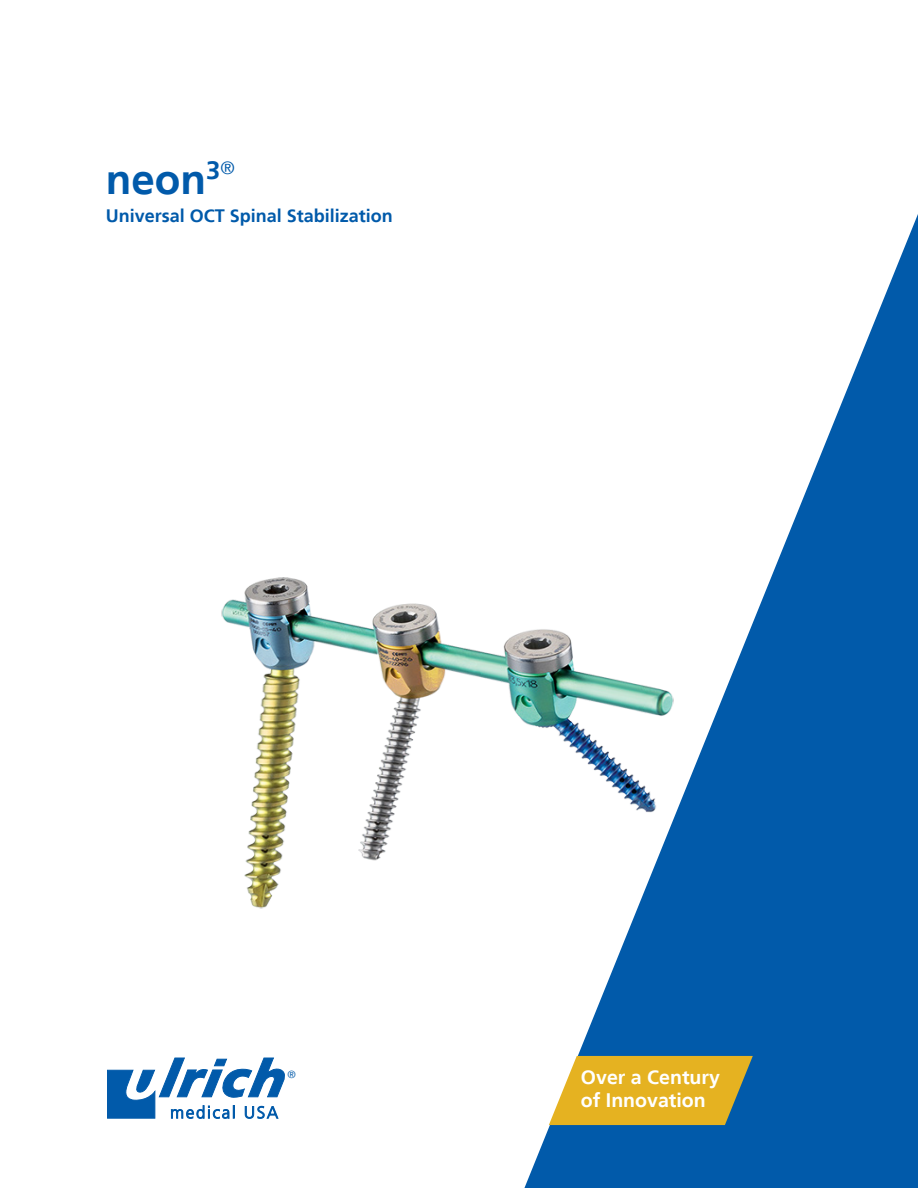
<style>
.page{position:relative;width:918px;height:1188px;background:#fff}
.page>*{position:absolute;margin:0;border:0;box-sizing:border-box;transform-origin:0 0}
.Product_name{font:700 42px "Frutiger LT";color:#015aaa}
.t1{font:700 19.5px/23.4px "Frutiger LT";color:#fff}
.Product_name-2{font:700 18px "Frutiger LT";color:#015aaa}
.Tabel_content{font:300 10.5px "Frutiger LT";color:#015aaa}
</style>
<div class="page">
<svg style="left:107px;top:1058px;width:178px;height:61px"></svg>
<svg style="left:524px;top:214px;width:394px;height:974px;fill:#015aaa"></svg>
<svg style="left:549px;top:1056px;width:204px;height:69px"></svg>
<img style="left:221px;top:562px;width:528px;height:373px">
<p class="Product_name" style="left:106px;top:154px;width:130px">neon<sup>3</sup><sup>®</sup></p>
<p class="Product_name-2" style="left:106px;top:205px;width:289px">Universal OCT Spinal Stabilization</p>
<p class="Tabel_content" style="left:287px;top:1068px;width:10px">®</p>
<p class="t1" style="left:581px;top:1066px;width:141px">Over a Century of Innovation</p>
</div>
